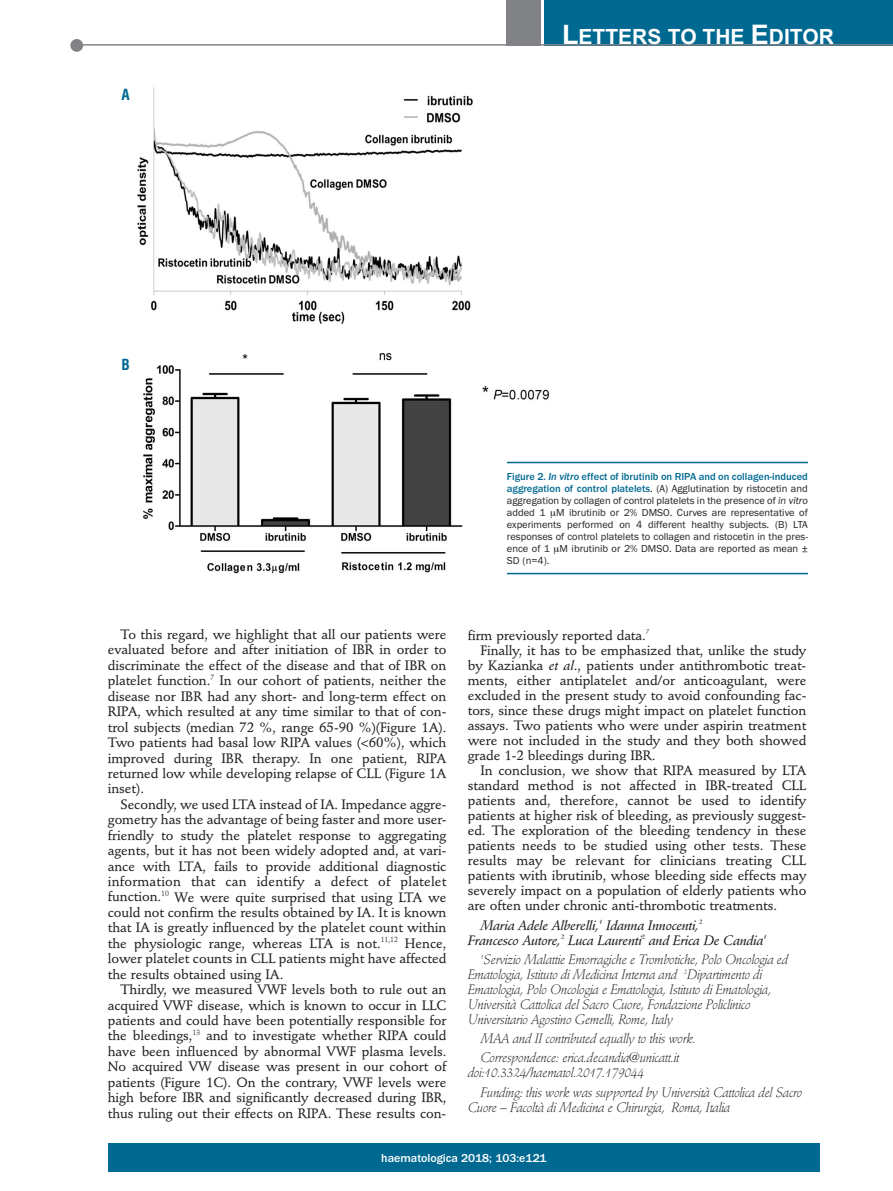
<style>
.page{position:relative;width:893px;height:1191px;background:#fff}
.page>*{position:absolute;margin:0;border:0;box-sizing:border-box;transform-origin:0 0}
.t1{font:700 21px "Arial";color:#fff}
.t2{font:700 condensed 15px "Helvetica";color:#006991}
.t3{font:500 13.5px/15.5px "Stempel Schneidler";letter-spacing:-.005em;color:#231f20;text-align:justify}
.t4{font:italic 300 13.5px/15px "Stempel Schneidler";letter-spacing:-.02em;color:#231f20}
.t5{font:italic 13.5px/15px "Stempel Schneidler Med";letter-spacing:-.02em;color:#231f20}
.t6{font:500 12px "Franklin Gothic";color:#fff}
.t7{font:10.5px/12px "Franklin Gothic";color:#231f20;text-align:justify}
.s1{font-size:27px}
.s2{font-weight:500;color:#006991}
.s3{font-weight:500;font-style:italic;color:#006991}
.s4{font-style:italic}
.s5{font-family:"Stempel Schneidler Med";font-weight:400;font-style:italic}
</style>
<div class="page">
<div style="left:107px;top:1143px;width:713px;height:28px;background:#006991"></div>
<div style="left:544px;top:0;width:349px;height:45px;background:#006991"></div>
<div style="left:506px;top:0;width:34px;height:45px;background:#808285"></div>
<div style="left:70px;top:39px;width:13px;height:13px;background:#808285;border-radius:50%"></div>
<hr style="left:78px;top:44px;width:815px;height:2px;background:#808285">
<img style="left:137px;top:87px;width:451px;height:488px">
<hr style="left:507px;top:462px;width:301px;height:1px;background:#006991">
<hr style="left:507px;top:573px;width:301px;height:1px;background:#006991">
<svg style="left:551px;top:511px;width:5px;height:7px"></svg>
<svg style="left:554px;top:547px;width:5px;height:7px"></svg>
<p class="t2" style="left:121px;top:86px;width:10px">A</p>
<p class="t2" style="left:121px;top:356px;width:10px">B</p>
<h1 class="t1" style="left:562px;top:25px;width:273px"><span class="s1">L</span>ETTERS TO THE <span class="s1">E</span>DITOR</h1>
<p class="t7" style="left:507px;top:470px;width:303px"><span class="s2">Figure 2.</span> <span class="s3">In vitro</span> <span class="s2">effect of ibrutinib on RIPA and on collagen-induced aggregation of control platelets</span>. (A) Agglutination by ristocetin and aggregation by collagen of control platelets in the presence of <span class="s4">in vitro </span>added 1 M ibrutinib or 2% DMSO. Curves are representative of experiments performed on 4 different healthy subjects. (B) LTA responses of control platelets to collagen and ristocetin in the pres&shy;ence of 1 M ibrutinib or 2% DMSO. Data are reported as mean ± SD (n=4).</p>
<p class="t3" style="left:108px;top:628px;width:340px;text-indent:13px">To this regard, we highlight that all our patients were evaluated before and after initiation of IBR in order to discriminate the effect of the disease and that of IBR on platelet function.<sup>7</sup> In our cohort of patients, neither the disease nor IBR had any short- and long-term effect on RIPA, which resulted at any time similar to that of con&shy;trol subjects (median 72 %, range 65-90 %)(Figure 1A).<br>Two patients had basal low RIPA values (&lt;60%), which improved during IBR therapy. In one patient, RIPA returned low while developing relapse of CLL (Figure 1A inset).</p>
<p class="t3" style="left:108px;top:797px;width:340px;text-indent:13px">Secondly, we used LTA instead of IA. Impedance aggre&shy;gometry has the advantage of being faster and more user&shy;friendly to study the platelet response to aggregating agents, but it has not been widely adopted and, at vari&shy;ance with LTA, fails to provide additional diagnostic information that can identify a defect of platelet function.<sup>10</sup> We were quite surprised that using LTA we could not confirm the results obtained by IA. It is known that IA is greatly influenced by the platelet count within the physiologic range, whereas LTA is not.<sup>11,12</sup> Hence, lower platelet counts in CLL patients might have affected the results obtained using IA.</p>
<p class="t3" style="left:108px;top:983px;width:340px;text-indent:13px">Thirdly, we measured VWF levels both to rule out an acquired VWF disease, which is known to occur in LLC patients and could have been potentially responsible for the bleedings,<sup>13</sup> and to investigate whether RIPA could have been influenced by abnormal VWF plasma levels.<br>No acquired VW disease was present in our cohort of patients (Figure 1C). On the contrary, VWF levels were high before IBR and significantly decreased during IBR, thus ruling out their effects on RIPA. These results con-</p>
<p class="t3" style="left:468px;top:629px;width:184px">firm previously reported data.<sup>7</sup></p>
<p class="t3" style="left:480px;top:644px;width:327px">Finally, it has to be emphasized that, unlike the study</p>
<p class="t3" style="left:468px;top:659px;width:340px">by Kazianka <span class="s5">et al</span>., patients under antithrombotic treat-</p>
<p class="t3" style="left:468px;top:674px;width:340px">ments, either antiplatelet and/or anticoagulant, were</p>
<p class="t3" style="left:468px;top:689px;width:340px">excluded in the present study to avoid confounding fac-</p>
<p class="t3" style="left:468px;top:704px;width:340px">tors, since these drugs might impact on platelet function</p>
<p class="t3" style="left:468px;top:719px;width:340px">assays. Two patients who were under aspirin treatment</p>
<p class="t3" style="left:468px;top:734px;width:340px">were not included in the study and they both showed</p>
<p class="t3" style="left:468px;top:749px;width:189px">grade 1-2 bleedings during IBR.</p>
<p class="t3" style="left:480px;top:764px;width:327px">In conclusion, we show that RIPA measured by LTA</p>
<p class="t3" style="left:468px;top:779px;width:340px">standard method is not affected in IBR-treated CLL</p>
<p class="t3" style="left:468px;top:794px;width:340px">patients and, therefore, cannot be used to identify</p>
<p class="t3" style="left:468px;top:809px;width:340px">patients at higher risk of bleeding, as previously suggest-</p>
<p class="t3" style="left:468px;top:824px;width:340px">ed. The exploration of the bleeding tendency in these</p>
<p class="t3" style="left:468px;top:839px;width:340px">patients needs to be studied using other tests. These</p>
<p class="t3" style="left:468px;top:854px;width:340px">results may be relevant for clinicians treating CLL</p>
<p class="t3" style="left:468px;top:869px;width:340px">patients with ibrutinib, whose bleeding side effects may</p>
<p class="t3" style="left:468px;top:884px;width:340px">severely impact on a population of elderly patients who</p>
<p class="t3" style="left:468px;top:899px;width:311px">are often under chronic anti-thrombotic treatments.</p>
<p class="t5" style="left:468px;top:918px;width:301px;text-indent:13px">Maria Adele Alberelli,<sup>1</sup> Idanna Innocenti,<sup>2<br></sup>Francesco Autore,<sup>2</sup> Luca Laurenti<sup>2</sup> and Erica De Candia<sup>1</sup></p>
<p class="t4" style="left:468px;top:953px;width:322px;text-indent:13px"><sup>1</sup>Servizio Malattie Emorragiche e Trombotiche, Polo Oncologia ed Ematologia, Istituto di Medicina Interna and <sup>2</sup>Dipartimento di Ematologia, Polo Oncologia e Ematologia, Istituto di Ematologia, Università Cattolica del Sacro Cuore, Fondazione Policlinico Universitario Agostino Gemelli, Rome, Italy</p>
<p class="t4" style="left:480px;top:1030px;width:217px;line-height:19.2px">MAA and II contributed equally to this work.<br>Correspondence: erica.decandia@unicatt.it</p>
<p class="t4" style="left:480px;top:1064px;width:323px;line-height:19.2px;text-indent:-13px">doi:10.3324/haematol.2017.179044<br>Funding: this work was supported by Università Cattolica del Sacro</p>
<p class="t4" style="left:468px;top:1100px;width:264px">Cuore – Facoltà di Medicina e Chirurgia, Roma, Italia</p>
<p class="t6" style="left:381px;top:1150px;width:167px">haematologica 2018; 103:e121</p>
</div>
